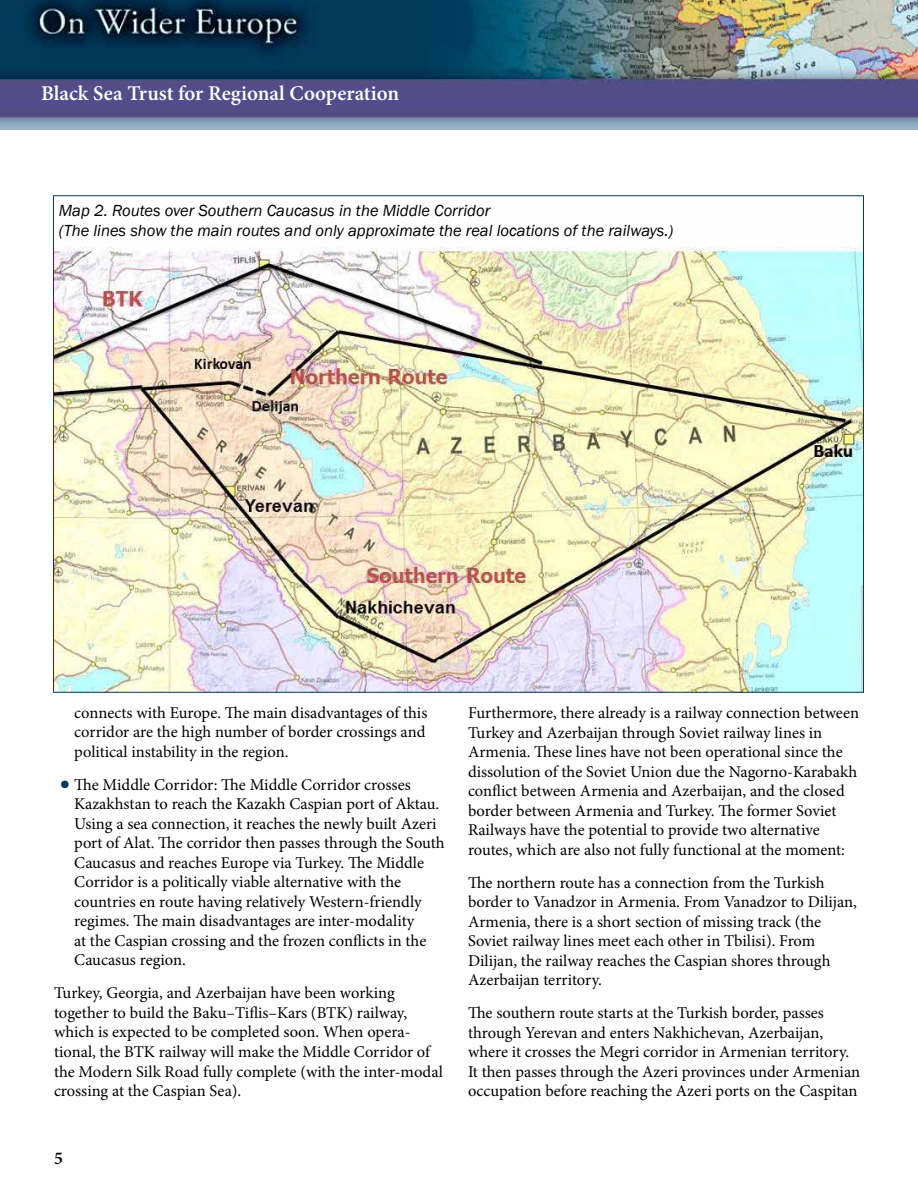
<style>
.page{position:relative;width:918px;height:1188px;background:#fff}
.page>*{position:absolute;margin:0;border:0;box-sizing:border-box;transform-origin:0 0}
.t1{font:600 21px "Minion Pro";color:#fff}
.t2{font:600 18px "Minion Pro";color:#000}
.t3{font:16.5px/19.5px "Minion Pro";color:#000}
.t4{font:italic 16.5px/19.5px "Franklin Gothic";color:#000}
.s1{color:#00395a}
</style>
<div class="page">
<img style="left:0;top:0;width:918px;height:129px">
<img style="left:55px;top:247px;width:807px;height:443px">
<p class="t1" style="left:41px;top:79px;width:360px">Black Sea Trust for Regional Cooperation</p>
<p class="t4" style="left:59px;top:201px;width:616px">Map 2. Routes over Southern Caucasus in the Middle Corridor<br>(The lines show the main routes and only approximate the real locations of the railways.)</p>
<p class="t3" style="left:74px;top:703px;width:355px">connects with Europe. The main disadvantages of this corridor are the high number of border crossings and political instability in the region.</p>
<p class="t3" style="left:74px;top:775px;width:372px;text-indent:-14px"><span class="s1">●</span> The Middle Corridor: The Middle Corridor crosses Kazakhstan to reach the Kazakh Caspian port of Aktau.<br>Using a sea connection, it reaches the newly built Azeri port of Alat. The corridor then passes through the South Caucasus and reaches Europe via Turkey. The Middle Corridor is a politically viable alternative with the countries en route having relatively Western-friendly regimes. The main disadvantages are inter-modality<br>at the Caspian crossing and the frozen conflicts in the Caucasus region.</p>
<p class="t3" style="left:54px;top:984px;width:390px">Turkey, Georgia, and Azerbaijan have been working together to build the Baku–Tiflis–Kars (BTK) railway, which is expected to be completed soon. When opera&shy;tional, the BTK railway will make the Middle Corridor of the Modern Silk Road fully complete (with the inter-modal crossing at the Caspian Sea).</p>
<p class="t2" style="left:54px;top:1145px;width:10px">5</p>
<p class="t3" style="left:468px;top:703px;width:393px">Furthermore, there already is a railway connection between Turkey and Azerbaijan through Soviet railway lines in Armenia. These lines have not been operational since the dissolution of the Soviet Union due the Nagorno-Karabakh conflict between Armenia and Azerbaijan, and the closed border between Armenia and Turkey. The former Soviet Railways have the potential to provide two alternative routes, which are also not fully functional at the moment:</p>
<p class="t3" style="left:468px;top:873px;width:390px">The northern route has a connection from the Turkish border to Vanadzor in Armenia. From Vanadzor to Dilijan, Armenia, there is a short section of missing track (the Soviet railway lines meet each other in Tbilisi). From Dilijan, the railway reaches the Caspian shores through Azerbaijan territory.</p>
<p class="t3" style="left:468px;top:1003px;width:394px">The southern route starts at the Turkish border, passes through Yerevan and enters Nakhichevan, Azerbaijan, where it crosses the Megri corridor in Armenian territory.<br>It then passes through the Azeri provinces under Armenian occupation before reaching the Azeri ports on the Caspitan</p>
</div>
